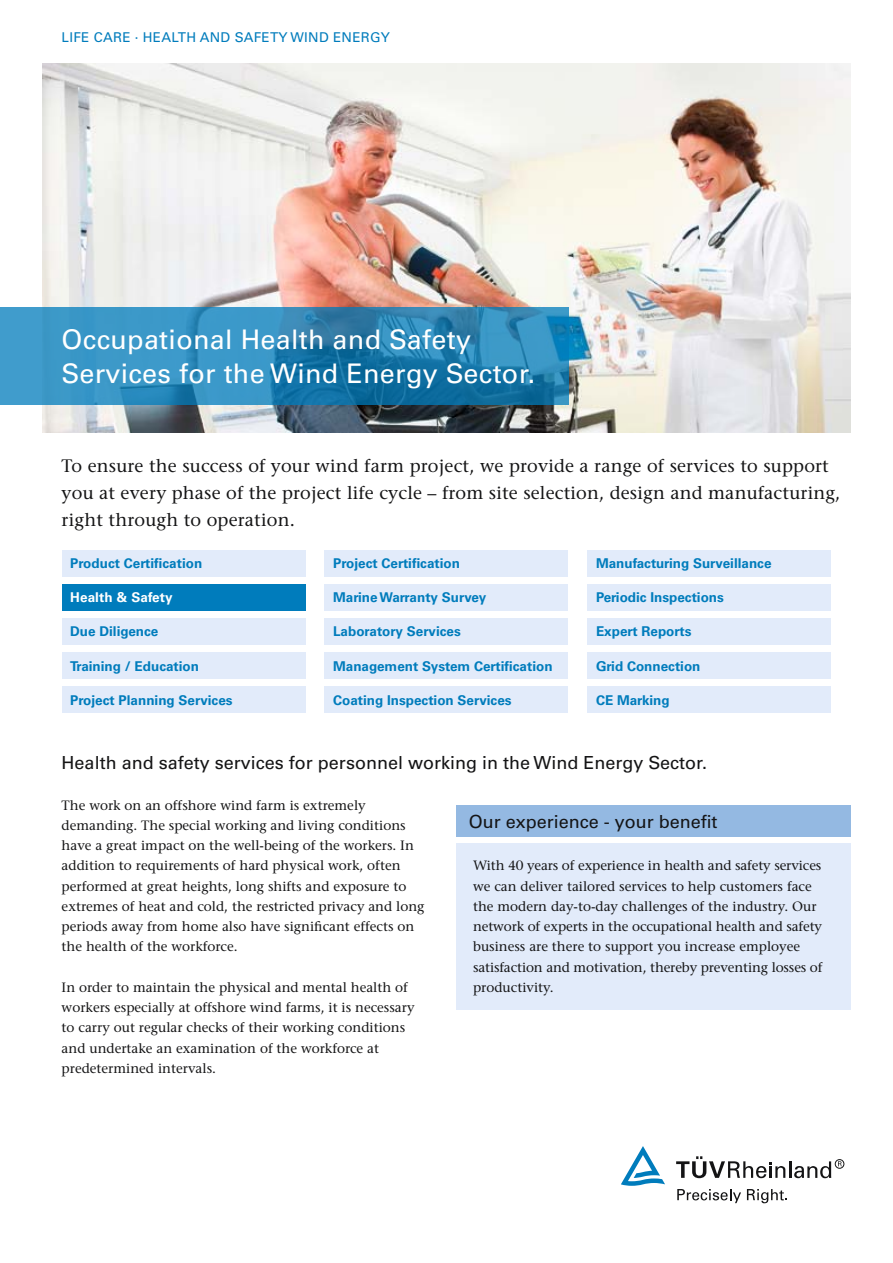
<style>
.page{position:relative;width:893px;height:1263px;background:#fff}
.page>*{position:absolute;margin:0;border:0;box-sizing:border-box;transform-origin:0 0}
.t1{font:27px/33.8px "Univers LT Std";letter-spacing:.01em;color:#fff}
.t2{font:500 18px/27px "Stone Serif Std";letter-spacing:.01em;color:#141415}
.t3{font:18px "Univers LT Std";color:#141415}
.t4{font:500 13.5px/20.2px "Stone Serif Std";color:#141415}
.t5{font:700 13.5px "Univers LT Std";color:#007cbc}
.t6{font:13.5px "Univers LT Std";letter-spacing:.02em;color:#007cbc}
.t7{font:700 13.5px "Univers LT Std";letter-spacing:.01em;color:#fff}
</style>
<div class="page">
<svg style="left:677px;top:1189px;width:64px;height:14px"></svg>
<svg style="left:747px;top:1189px;width:40px;height:14px"></svg>
<svg style="left:676px;top:1156px;width:155px;height:22px"></svg>
<div style="left:835px;top:1159px;width:9px;height:9px;border:1px solid #141415;border-radius:50%"></div>
<svg style="left:838px;top:1161px;width:4px;height:5px"></svg>
<svg style="left:621px;top:1146px;width:44px;height:40px"></svg>
<div style="left:62px;top:584px;width:243px;height:27px;background:#007cbc"></div>
<img style="left:43px;top:64px;width:807px;height:368px">
<svg style="left:0;top:307px;width:568px;height:98px;fill:#3a96c6"></svg>
<div style="left:456px;top:843px;width:394px;height:167px;background:#e2ebfa"></div>
<div style="left:456px;top:806px;width:394px;height:31px;background:#94b9e2"></div>
<div style="left:325px;top:584px;width:243px;height:27px;background:#e2ebfa"></div>
<div style="left:587px;top:584px;width:244px;height:27px;background:#e2ebfa"></div>
<div style="left:325px;top:550px;width:243px;height:26px;background:#e2ebfa"></div>
<div style="left:62px;top:550px;width:243px;height:26px;background:#e2ebfa"></div>
<div style="left:587px;top:550px;width:244px;height:26px;background:#e2ebfa"></div>
<div style="left:62px;top:618px;width:243px;height:27px;background:#e2ebfa"></div>
<div style="left:325px;top:618px;width:243px;height:27px;background:#e2ebfa"></div>
<div style="left:587px;top:618px;width:244px;height:27px;background:#e2ebfa"></div>
<div style="left:62px;top:652px;width:243px;height:27px;background:#e2ebfa"></div>
<div style="left:325px;top:652px;width:243px;height:27px;background:#e2ebfa"></div>
<div style="left:587px;top:652px;width:244px;height:27px;background:#e2ebfa"></div>
<div style="left:62px;top:686px;width:243px;height:27px;background:#e2ebfa"></div>
<div style="left:325px;top:686px;width:243px;height:27px;background:#e2ebfa"></div>
<div style="left:587px;top:686px;width:244px;height:27px;background:#e2ebfa"></div>
<p class="t6" style="left:62px;top:29px;width:330px">LIFE CARE · HEALTH AND SAFETY WIND ENERGY</p>
<h1 class="t1" style="left:62px;top:323px;width:475px">Occupational Health and Safety<br>Services for the Wind Energy Sector.</h1>
<h2 class="t2" style="left:62px;top:452px;width:780px">To ensure the success of your wind farm project, we provide a range of services to support you at every phase of the project life cycle – from site selection, design and manufacturing, right through to operation.</h2>
<p class="t5" style="left:70px;top:555px;width:134px">Product Certification</p>
<p class="t5" style="left:333px;top:555px;width:128px">Project Certification</p>
<p class="t5" style="left:596px;top:555px;width:177px">Manufacturing Surveillance</p>
<p class="t7" style="left:70px;top:589px;width:104px">Health &amp; Safety</p>
<p class="t5" style="left:333px;top:589px;width:155px">Marine Warranty Survey</p>
<p class="t5" style="left:596px;top:589px;width:129px">Periodic Inspections</p>
<p class="t5" style="left:70px;top:624px;width:90px">Due Diligence</p>
<p class="t5" style="left:333px;top:624px;width:129px">Laboratory Services</p>
<p class="t5" style="left:596px;top:624px;width:97px">Expert Reports</p>
<p class="t5" style="left:70px;top:658px;width:130px">Training / Education</p>
<p class="t5" style="left:333px;top:658px;width:221px">Management System Certification</p>
<p class="t5" style="left:596px;top:658px;width:106px">Grid Connection</p>
<p class="t5" style="left:70px;top:692px;width:164px">Project Planning Services</p>
<p class="t5" style="left:333px;top:692px;width:180px">Coating Inspection Services</p>
<p class="t5" style="left:596px;top:692px;width:75px">CE Marking</p>
<h2 class="t3" style="left:62px;top:752px;width:647px">Health and safety services for personnel working in the Wind Energy Sector.</h2>
<p class="t4" style="left:62px;top:795px;width:364px">The work on an offshore wind farm is extremely demanding. The special working and living conditions have a great impact on the well-being of the workers. In addition to requirements of hard physical work, often performed at great heights, long shifts and exposure to extremes of heat and cold, the restricted privacy and long periods away from home also have significant effects on the health of the workforce.</p>
<p class="t4" style="left:62px;top:977px;width:354px">In order to maintain the physical and mental health of workers especially at offshore wind farms, it is necessary to carry out regular checks of their working conditions and undertake an examination of the workforce at predetermined intervals.</p>
<h2 class="t3" style="left:469px;top:811px;width:250px">Our experience - your benefit</h2>
<p class="t4" style="left:473px;top:855px;width:351px">With 40 years of experience in health and safety services we can deliver tailored services to help customers face the modern day-to-day challenges of the industry. Our network of experts in the occupational health and safety business are there to support you increase employee satisfaction and motivation, thereby preventing losses of productivity.</p>
</div>
